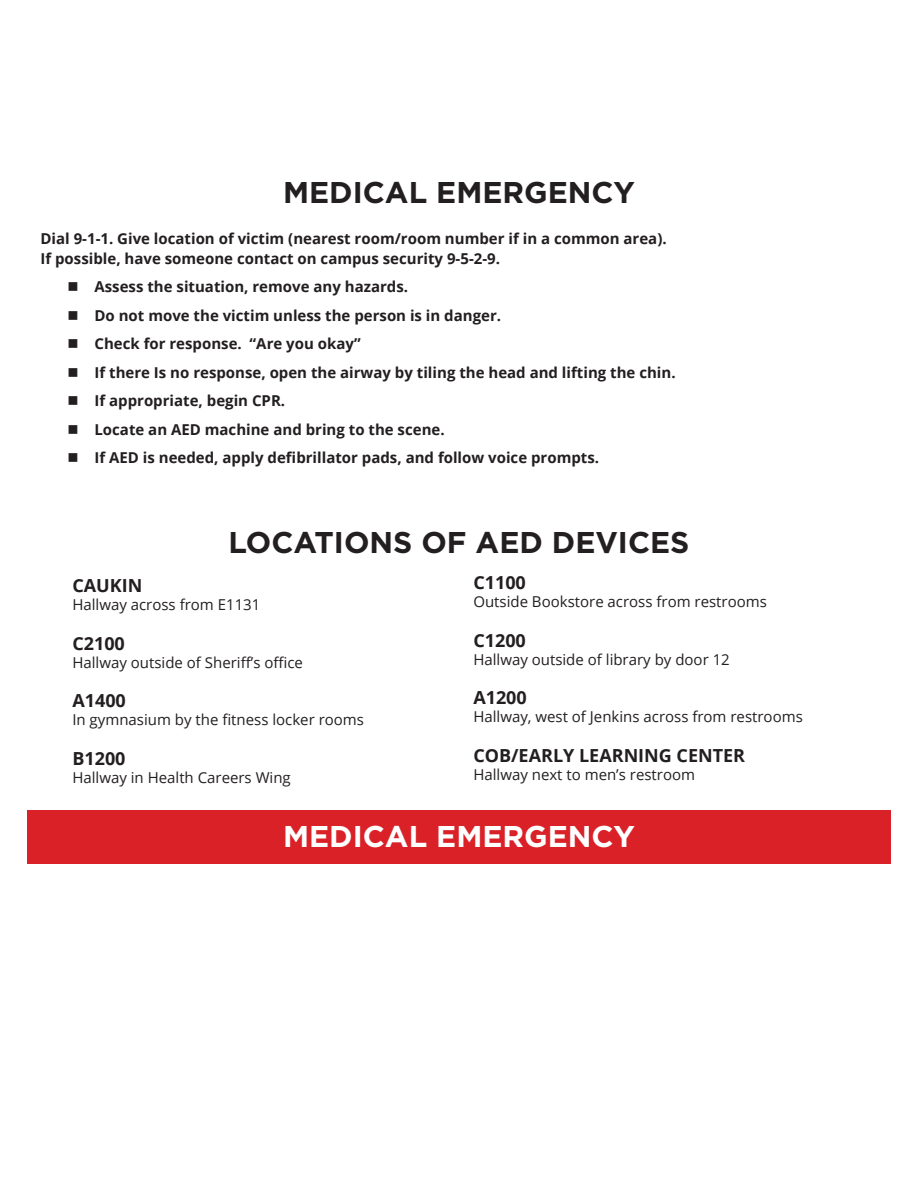
<style>
.page{position:relative;width:918px;height:1188px;background:#fff}
.page>*{position:absolute;margin:0;border:0;box-sizing:border-box;transform-origin:0 0}
.t1{font:700 30px "Gotham";color:#231f20}
.t2{font:700 30px "Gotham";color:#fff}
.t3{font:700 18px "Open Sans";color:#231f20}
.t4{font:700 15px/28.5px "Open Sans";color:#231f20}
.t5{font:15px "Open Sans";color:#231f20}
</style>
<div class="page">
<div style="left:27px;top:810px;width:864px;height:54px;background:#da2128"></div>
<h1 class="t1" style="left:283px;top:175px;width:353px">MEDICAL EMERGENCY</h1>
<p class="t4" style="left:40px;top:229px;width:628px;line-height:19.5px">Dial 9-1-1. Give location of victim (nearest room/room number if in a common area).<br>If possible, have someone contact on campus security 9-5-2-9.</p>
<p class="t4" style="left:94px;top:272px;width:581px">Assess the situation, remove any hazards.<br>Do not move the victim unless the person is in danger.<br>Check for response. “Are you okay”<br>If there Is no response, open the airway by tiling the head and lifting the chin.<br>If appropriate, begin CPR.<br>Locate an AED machine and bring to the scene.<br>If AED is needed, apply defibrillator pads, and follow voice prompts.</p>
<h1 class="t1" style="left:229px;top:525px;width:462px">LOCATIONS OF AED DEVICES</h1>
<p class="t3" style="left:72px;top:573px;width:72px">CAUKIN</p>
<p class="t5" style="left:72px;top:595px;width:190px">Hallway across from E1131</p>
<p class="t3" style="left:72px;top:631px;width:54px">C2100</p>
<p class="t5" style="left:72px;top:652px;width:232px">Hallway outside of Sheriff’s office</p>
<p class="t3" style="left:72px;top:688px;width:55px">A1400</p>
<p class="t5" style="left:72px;top:710px;width:293px">In gymnasium by the fitness locker rooms</p>
<p class="t3" style="left:72px;top:746px;width:55px">B1200</p>
<p class="t5" style="left:72px;top:767px;width:220px">Hallway in Health Careers Wing</p>
<p class="t3" style="left:473px;top:570px;width:54px">C1100</p>
<p class="t5" style="left:473px;top:591px;width:295px">Outside Bookstore across from restrooms</p>
<p class="t3" style="left:473px;top:627px;width:54px">C1200</p>
<p class="t5" style="left:473px;top:649px;width:258px">Hallway outside of library by door 12</p>
<p class="t3" style="left:473px;top:685px;width:55px">A1200</p>
<p class="t5" style="left:473px;top:706px;width:331px">Hallway, west of Jenkins across from restrooms</p>
<p class="t3" style="left:473px;top:742px;width:273px">COB/EARLY LEARNING CENTER</p>
<p class="t5" style="left:473px;top:764px;width:223px">Hallway next to men’s restroom</p>
<h1 class="t2" style="left:283px;top:819px;width:353px">MEDICAL EMERGENCY</h1>
</div>
